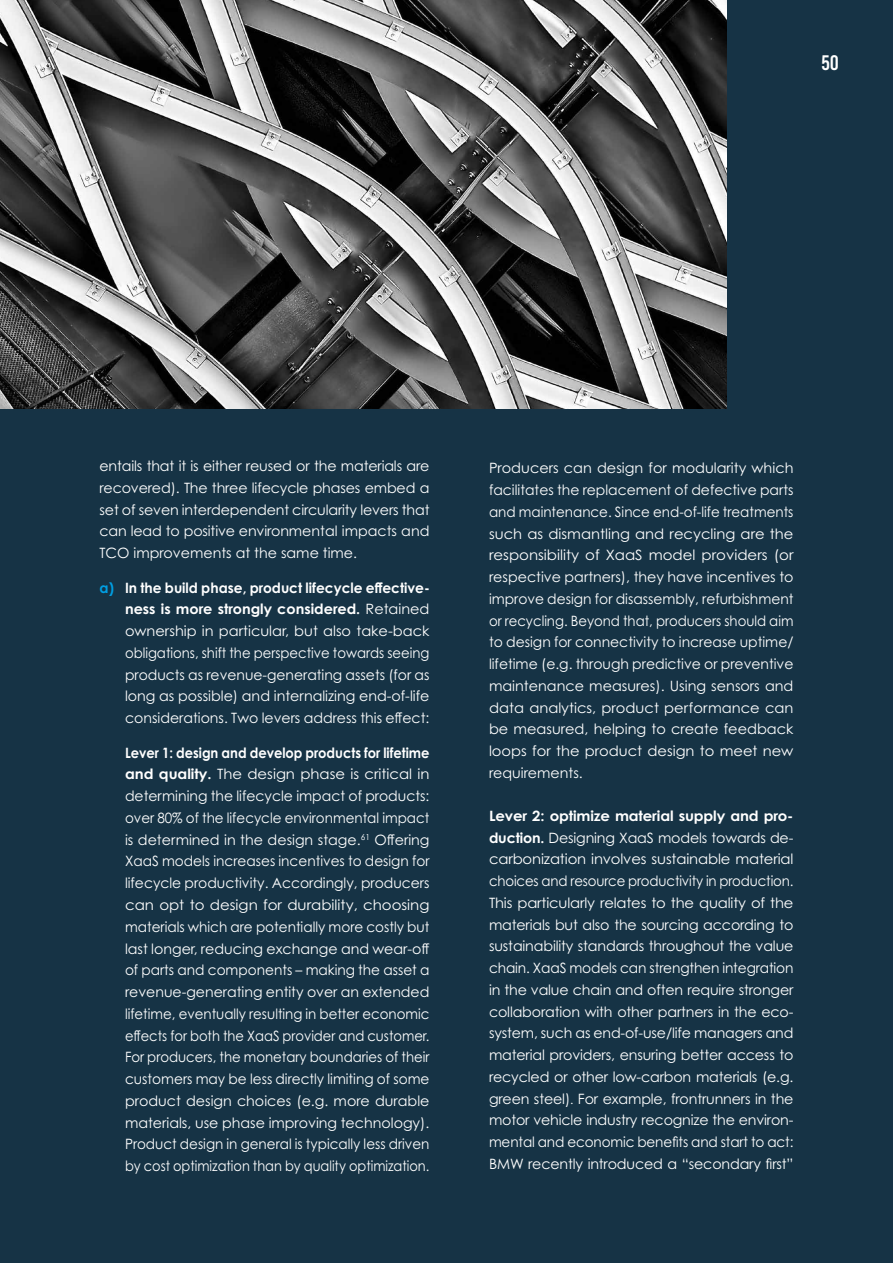
<style>
.page{position:relative;width:893px;height:1263px;background:#163345}
.page>*{position:absolute;margin:0;border:0;box-sizing:border-box;transform-origin:0 0}
.t1{font:21px "Bebas Kai";color:#fff}
.t2{font:14.25px/21.8px "Century Gothic Pro";color:#fff;text-align:justify}
.t3{font:14.25px/21.8px "Century Gothic Pro";color:#fff;text-align:justify;scale:1.04 1}
.s1{font-weight:700;color:#009fe3}
.s2{font-weight:700}
.s3{font-size:12px}
</style>
<div class="page">
<img style="left:0;top:0;width:727px;height:408px">
<h1 class="t1" style="left:821px;top:51px;width:19px">50</h1>
<p class="t2" style="left:99px;top:455px;width:331px">entails that it is either reused or the materials are recovered). The three lifecycle phases embed a set of seven interdependent circularity levers that can lead to positive environmental impacts and TCO improvements at the same time.</p>
<p class="t2" style="left:125px;top:576px;width:306px;text-indent:-26px"><span class="s1">a)</span> <span class="s2">In the build phase, product lifecycle effective&shy;ness is more strongly considered.</span> Retained ownership in particular, but also take-back obligations, shift the perspective towards seeing products as revenue-generating assets (for as long as possible) and internalizing end-of-life considerations. Two levers address this effect:</p>
<p class="t3" style="left:125px;top:741px;width:294px"><span class="s2">Lever 1: design and develop products for lifetime and quality.</span> The design phase is critical in determining the lifecycle impact of products: over 80% of the lifecycle environmental impact is determined in the design stage.<sup>61</sup> Offering XaaS models increases incentives to design for lifecycle productivity. Accordingly, producers can opt to design for durability, choosing materials which are potentially more costly but last longer, reducing exchange and wear-off of parts and components – making the asset a revenue-generating entity over an extended lifetime, eventually resulting in better economic effects for both the XaaS provider and customer.<br>For producers, the monetary boundaries of their customers may be less directly limiting of some product design choices (e.g. more durable materials, use phase improving technology).<br>Product design in general is typically less driven by cost optimization than by quality optimization.</p>
<p class="t2" style="left:489px;top:457px;width:306px">Producers can design for modularity which facilitates the replacement of defective parts and maintenance. Since end-of-life treatments such as dismantling and recycling are the responsibility of XaaS model providers (or respective partners), they have incentives to improve design for disassembly, refurbishment or recycling. Beyond that, producers should aim to design for connectivity to increase uptime/ lifetime (e.g. through predictive or preventive maintenance measures). Using sensors and data analytics, product performance can be measured, helping to create feedback loops for the product design to meet new requirements.</p>
<p class="t2" style="left:489px;top:805px;width:306px"><span class="s2">Lever 2: optimize material supply and pro&shy;duction.</span> Designing XaaS models towards de&shy;carbonization involves sustainable material choices and resource productivity in production.<br>This particularly relates to the quality of the materials but also the sourcing according to sustainability standards throughout the value chain. XaaS models can strengthen integration in the value chain and often require stronger collaboration with other partners in the eco&shy;system, such as end-of-use/life managers and material providers, ensuring better access to recycled or other low-carbon materials (e.g. green steel)<span class="s3">.</span> For example, frontrunners in the motor vehicle industry recognize the environ&shy;mental and economic benefits and start to act:<br>BMW recently introduced a “secondary first”</p>
</div>
